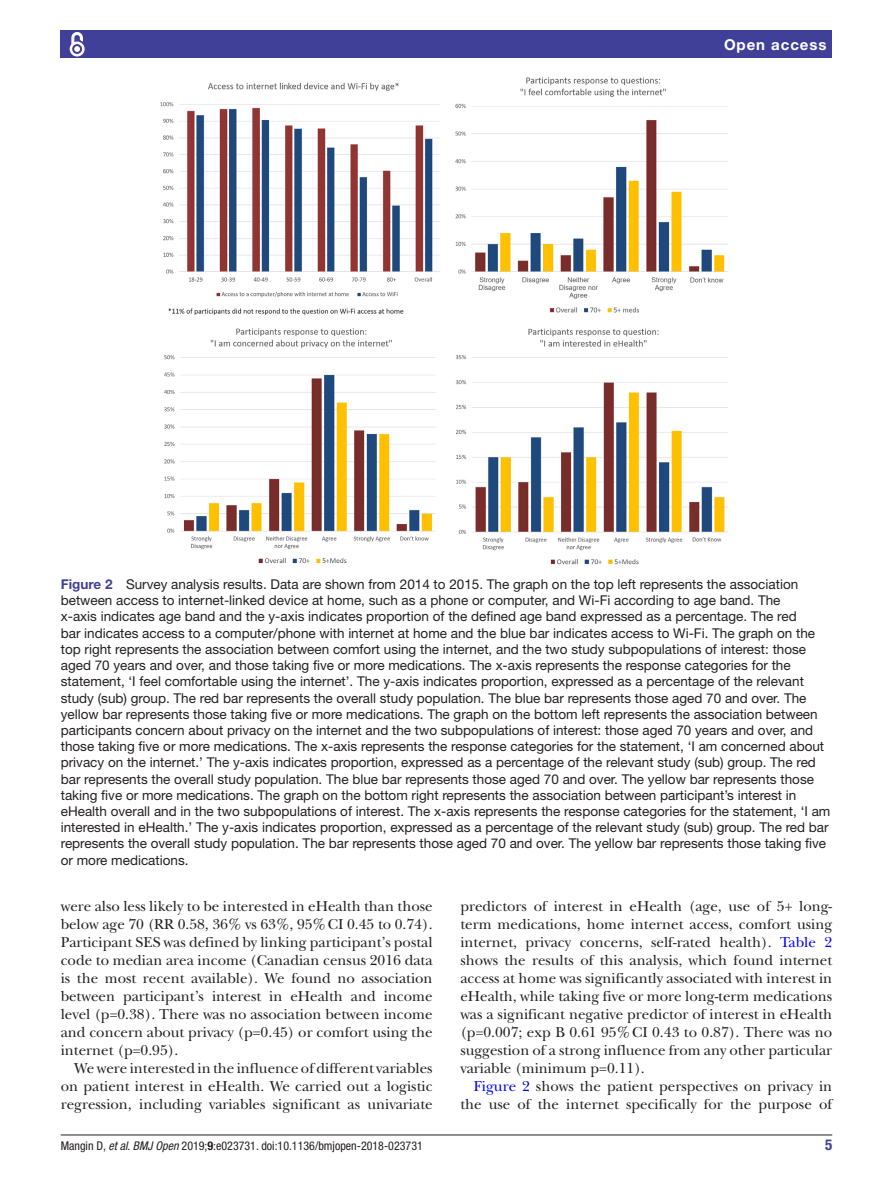
<style>
.page{position:relative;width:893px;height:1191px;background:#fff}
.page>*{position:absolute;margin:0;border:0;box-sizing:border-box;transform-origin:0 0}
.t1{font:15px/18px "New Baskerville";color:#231f20;text-align:justify}
.t2{font:700 15px "Helvetica Neue LT Std";letter-spacing:.065em;color:#fff}
.t3{font:700 condensed 15px "Helvetica Neue LT Std";color:#414099}
.t4{font:13.5px/16.2px "Helvetica Neue LT Std";color:#231f20}
.t5{font:condensed 12px "Helvetica Neue LT Std";color:#231f20}
.s1{font-weight:700;color:#414099}
.s2{color:#00f}
.s3{font-style:italic}
.s4{font-weight:700}
</style>
<div class="page">
<hr style="left:61px;top:1134px;width:771px;height:1px;background:#231f20">
<div style="left:61px;top:31px;width:771px;height:27px;background:#414099"></div>
<svg style="left:69px;top:32px;width:16px;height:25px"></svg>
<img style="left:160px;top:77px;width:568px;height:488px">
<p class="t2" style="left:724px;top:35px;width:104px">Open access</p>
<p class="t4" style="left:61px;top:576px;width:771px"><span class="s1">Figure 2</span> Survey analysis results. Data are shown from 2014 to 2015. The graph on the top left represents the association between access to internet-linked device at home, such as a phone or computer, and Wi-Fi according to age band. The<br>x-axis indicates age band and the y-axis indicates proportion of the defined age band expressed as a percentage. The red<br>bar indicates access to a computer/phone with internet at home and the blue bar indicates access to Wi-Fi. The graph on the top right represents the association between comfort using the internet, and the two study subpopulations of interest: those aged 70 years and over, and those taking five or more medications. The x-axis represents the response categories for the statement, ‘I feel comfortable using the internet’. The y-axis indicates proportion, expressed as a percentage of the relevant study (sub) group. The red bar represents the overall study population. The blue bar represents those aged 70 and over. The yellow bar represents those taking five or more medications. The graph on the bottom left represents the association between participants concern about privacy on the internet and the two subpopulations of interest: those aged 70 years and over, and those taking five or more medications. The x-axis represents the response categories for the statement, ‘I am concerned about privacy on the internet.’ The y-axis indicates proportion, expressed as a percentage of the relevant study (sub) group. The red bar represents the overall study population. The blue bar represents those aged 70 and over. The yellow bar represents those taking five or more medications. The graph on the bottom right represents the association between participant’s interest in eHealth overall and in the two subpopulations of interest. The x-axis represents the response categories for the statement, ‘I am interested in eHealth.’ The y-axis indicates proportion, expressed as a percentage of the relevant study (sub) group. The red bar represents the overall study population. The bar represents those aged 70 and over. The yellow bar represents those taking five or more medications.</p>
<p class="t1" style="left:61px;top:897px;width:373px">were also less likely to be interested in eHealth than those below age 70 (RR 0.58, 36% vs 63%, 95%CI 0.45 to 0.74).<br>Participant SES was defined by linking participant’s postal code to median area income (Canadian census 2016 data is the most recent available). We found no association between participant’s interest in eHealth and income level (p=0.38). There was no association between income and concern about privacy (p=0.45) or comfort using the internet (p=0.95).</p>
<p class="t1" style="left:61px;top:1059px;width:373px;text-indent:14px">We were interested in the influence of different variables on patient interest in eHealth. We carried out a logistic regression, including variables significant as univariate</p>
<p class="t1" style="left:460px;top:897px;width:373px">predictors of interest in eHealth (age, use of 5+ long&shy;term medications, home internet access, comfort using internet, privacy concerns, self-rated health). <span class="s2">Table 2 </span>shows the results of this analysis, which found internet access at home was significantly associated with interest in eHealth, while taking five or more long-term medications was a significant negative predictor of interest in eHealth (p=0.007; exp B 0.61 95%CI 0.43 to 0.87). There was no suggestion of a strong influence from any other particular variable (minimum p=0.11).</p>
<p class="t1" style="left:460px;top:1077px;width:373px;text-align:right"><span class="s2">Figure 2</span> shows the patient perspectives on privacy in the use of the internet specifically for the purpose of</p>
<p class="t5" style="left:61px;top:1138px;width:364px">Mangin D, <span class="s3">et al</span>. <span class="s3">BMJ Open</span> 2019;<span class="s4">9</span>:e023731. doi:10.1136/bmjopen-2018-023731</p>
<p class="t3" style="left:825px;top:1135px;width:9px">5</p>
</div>
